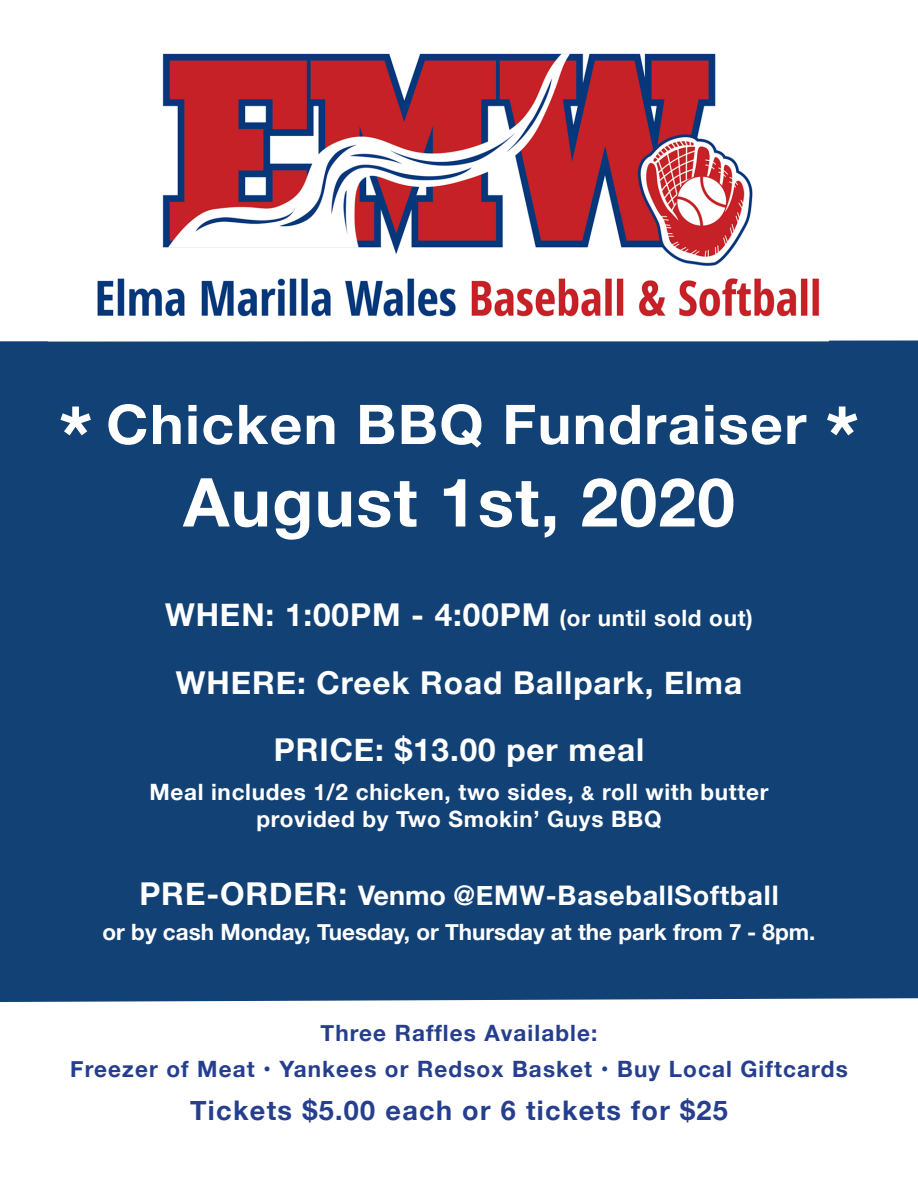
<style>
.page{position:relative;width:918px;height:1188px;background:#fff}
.page>*{position:absolute;margin:0;border:0;box-sizing:border-box;transform-origin:0 0}
.t1{font:700 67.5px "Helvetica Neue";letter-spacing:.02em;color:#fff}
.t2{font:700 54.75px "Helvetica Neue";letter-spacing:.025em;color:#fff;scale:1.04 1}
.t3{font:700 31.5px "Helvetica Neue";letter-spacing:.03em;color:#fff}
.t4{font:700 27px "Helvetica Neue";letter-spacing:.03em;color:#fff}
.t5{font:700 27px "Helvetica Neue";letter-spacing:.05em;color:#253f8e}
.t6{font:700 22.5px "Helvetica Neue";letter-spacing:.05em;color:#253f8e}
.t7{font:700 22.5px "Helvetica Neue";letter-spacing:.03em;color:#fff}
.t8{font:700 22.5px "Helvetica Neue";color:#fff}
.s1{font-size:84px}
.s2{font-size:22.5px}
.s3{font-size:19.5px}
.s4{font-size:31.5px}
</style>
<div class="page">
<div style="left:0;top:340px;width:918px;height:662px;background:#114175"></div>
<img style="left:48px;top:53px;width:820px;height:288px">
<p class="t2" style="left:59px;top:382px;width:771px"><span class="s1">*</span> Chicken BBQ Fundraiser <span class="s1">*</span></p>
<p class="t1" style="left:183px;top:449px;width:553px">August 1st, 2020</p>
<p class="t3" style="left:165px;top:590px;width:589px">WHEN: 1:00PM - 4:00PM <span class="s2">(or until sold out)</span></p>
<p class="t3" style="left:176px;top:658px;width:568px">WHERE: Creek Road Ballpark, Elma</p>
<p class="t3" style="left:274px;top:725px;width:372px">PRICE: $13.00 per meal</p>
<p class="t7" style="left:149px;top:774px;width:621px">Meal includes 1/2 chicken, two sides, <span class="s3">&amp;</span> roll with butter</p>
<p class="t7" style="left:256px;top:801px;width:407px">provided by Two Smokin’ Guys BBQ</p>
<p class="t4" style="left:139px;top:874px;width:641px"><span class="s4">PRE-ORDER:</span> Venmo @EMW-BaseballSoftball</p>
<p class="t8" style="left:103px;top:914px;width:714px">or by cash Monday, Tuesday, or Thursday at the park from 7 - 8pm.</p>
<p class="t6" style="left:320px;top:1016px;width:279px">Three Raffles Available:</p>
<p class="t6" style="left:70px;top:1052px;width:779px">Freezer of Meat • Yankees or Redsox Basket • Buy Local Giftcards</p>
<p class="t5" style="left:190px;top:1090px;width:539px">Tickets $5.00 each or 6 tickets for $25</p>
</div>
